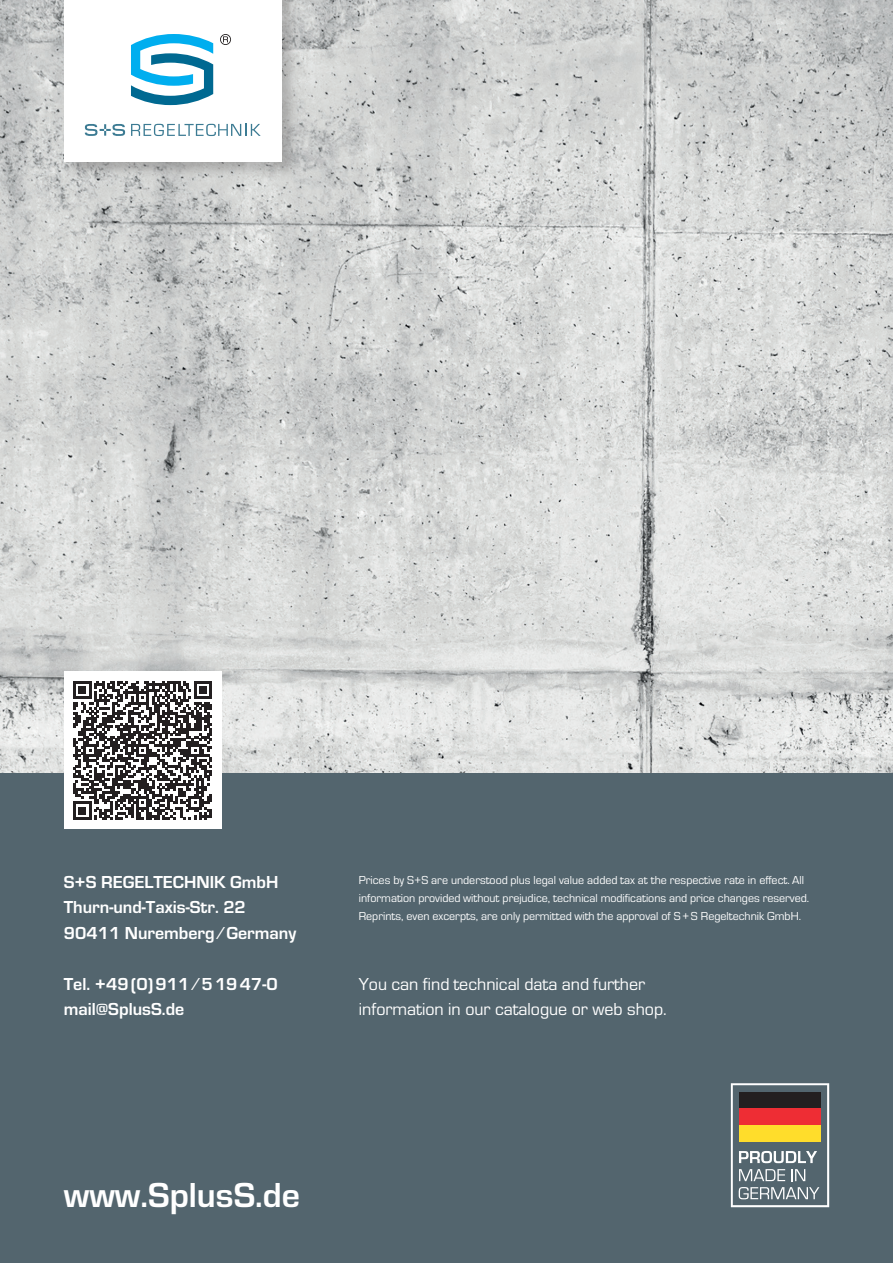
<style>
.page{position:relative;width:893px;height:1263px;background:#fff}
.page>*{position:absolute;margin:0;border:0;box-sizing:border-box;transform-origin:0 0}
.t1{font:700 36px "Eurostile OT";color:#fff}
.t2{font:700 18px/25.5px "Eurostile OT";color:#fff}
.t3{font:18px/25.5px "Eurostile OT";color:#fff}
.t4{font:12px/18px "Eurostile OT";color:#fff}
</style>
<div class="page">
<img style="left:0;top:0;width:893px;height:774px">
<div style="left:0;top:774px;width:893px;height:489px;background:#53656e"></div>
<div style="left:63px;top:0;width:236px;height:179px;background:#231f20;opacity:.25"></div>
<div style="left:64px;top:0;width:218px;height:162px;background:#fff"></div>
<svg style="left:131px;top:34px;width:82px;height:71px"></svg>
<svg style="left:220px;top:34px;width:11px;height:11px"></svg>
<svg style="left:131px;top:124px;width:130px;height:12px"></svg>
<svg style="left:85px;top:124px;width:40px;height:12px"></svg>
<svg style="left:731px;top:1083px;width:98px;height:124px"></svg>
<div style="left:739px;top:1092px;width:82px;height:16px;background:#231f20"></div>
<div style="left:739px;top:1108px;width:82px;height:17px;background:#ee2d34"></div>
<div style="left:739px;top:1125px;width:82px;height:17px;background:#ffdd2b"></div>
<div style="left:64px;top:672px;width:157px;height:157px;background:#fff"></div>
<svg style="left:73px;top:681px;width:139px;height:139px"></svg>
<h2 class="t2" style="left:64px;top:869px;width:234px">S+S REGELTECHNIK GmbH<br>Thurn-und-Taxis-Str. 22<br>90411 Nuremberg ⁄ Germany</h2>
<h2 class="t2" style="left:64px;top:971px;width:216px">Tel. +49(0)911 ⁄ 51947-0 mail@SplusS.de</h2>
<p class="t4" style="left:359px;top:871px;width:452px">Prices by S+S are understood plus legal value added tax at the respective rate in effect. All information provided without prejudice, technical modifications and price changes reserved.<br>Reprints, even excerpts, are only permitted with the approval of S+S Regeltechnik GmbH.</p>
<h2 class="t3" style="left:359px;top:971px;width:309px">You can find technical data and further information in our catalogue or web shop.</h2>
<h1 class="t1" style="left:64px;top:1175px;width:238px"><sub>8</sub>www.SplusS.de</h1>
</div>
